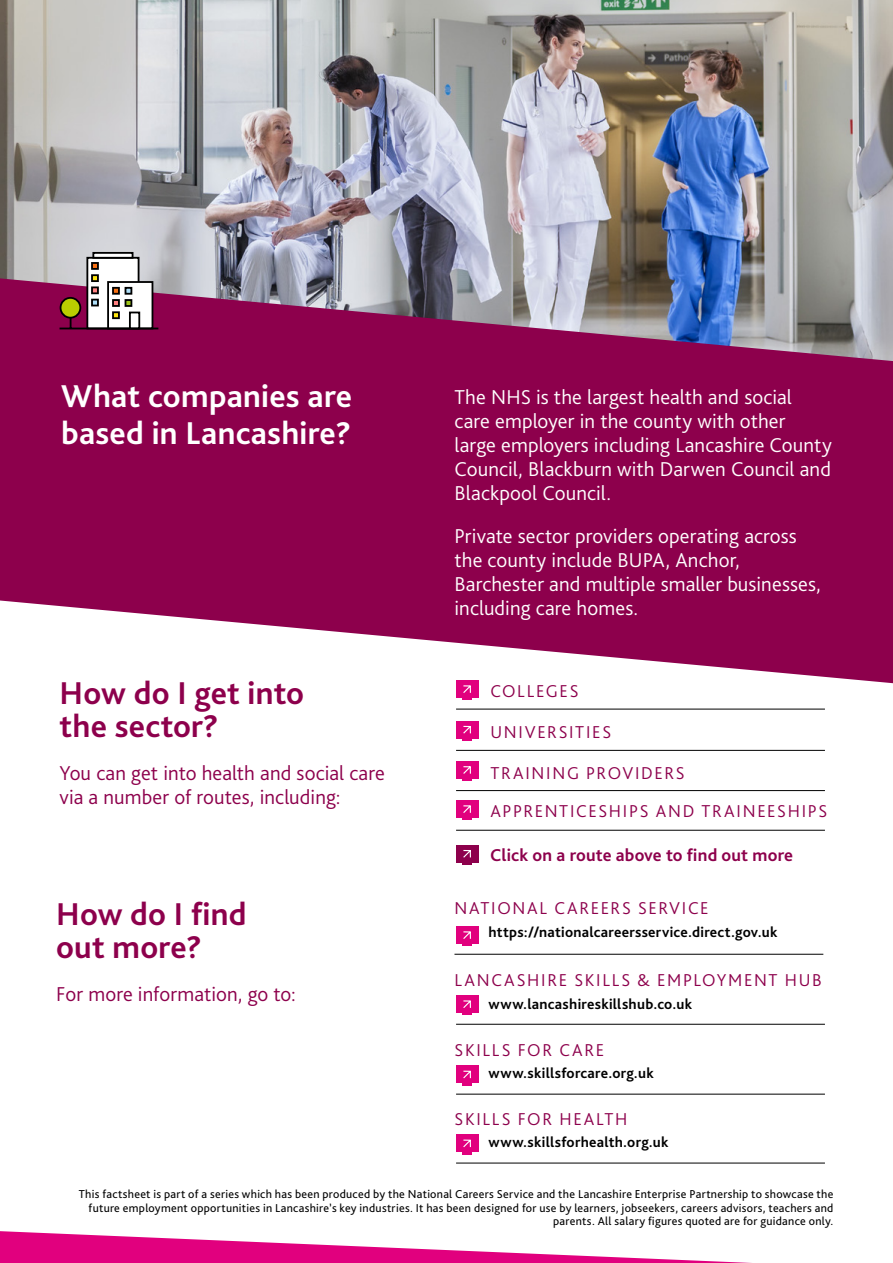
<style>
.page{position:relative;width:893px;height:1263px;background:#fff}
.page>*{position:absolute;margin:0;border:0;box-sizing:border-box;transform-origin:0 0}
.t1{font:700 33px/33px "Bliss Pro";letter-spacing:.01em;color:#8d004c}
.t2{font:700 33px/37.5px "Bliss Pro";letter-spacing:.01em;color:#fff}
.t3{font:300 21px/24px "Bliss Pro";letter-spacing:.005em;color:#fff}
.t4{font:300 21px/24px "Bliss Pro";color:#8d004c}
.t5{font:300 18px "Bliss Pro";letter-spacing:.095em;color:#8d004c}
.t6{font:700 18px "Bliss Pro";letter-spacing:.005em;color:#8d004c}
.t7{font:700 15px "Bliss Pro";letter-spacing:.02em;color:#000}
.t8{font:12px/13.5px "Bliss Pro";letter-spacing:.025em;color:#000;text-align:right}
</style>
<div class="page">
<img style="left:0;top:0;width:893px;height:278px">
<svg style="left:0;top:278px;width:893px;height:405px;background:#982967"></svg>
<svg style="left:0;top:1231px;width:752px;height:32px"></svg>
<div style="left:87px;top:258px;width:52px;height:70px;background:#fff"></div>
<div style="left:86px;top:257px;width:53px;height:72px;border:2px solid #000"></div>
<div style="left:93px;top:253px;width:40px;height:5px;background:#fff"></div>
<div style="left:92px;top:252px;width:41px;height:7px;border:2px solid #000"></div>
<div style="left:108px;top:282px;width:44px;height:46px;background:#fff"></div>
<div style="left:107px;top:281px;width:46px;height:48px;border:2px solid #000"></div>
<hr style="left:60px;top:328px;width:98px;height:1px;background:#000">
<svg style="left:70px;top:319px;width:2px;height:9px"></svg>
<div style="left:61px;top:298px;width:19px;height:20px;background:#bace00;border-radius:50%"></div>
<div style="left:60px;top:297px;width:21px;height:22px;border:2px solid #000;border-radius:50%"></div>
<div style="left:129px;top:312px;width:11px;height:17px;border:2px solid #000"></div>
<div style="left:91px;top:262px;width:8px;height:8px;border:2px solid #000"></div>
<div style="left:112px;top:287px;width:8px;height:8px;border:2px solid #000"></div>
<div style="left:125px;top:287px;width:7px;height:8px;border:2px solid #000"></div>
<div style="left:91px;top:274px;width:8px;height:8px;border:2px solid #000"></div>
<div style="left:112px;top:299px;width:8px;height:8px;border:2px solid #000"></div>
<div style="left:112px;top:311px;width:8px;height:8px;border:2px solid #000"></div>
<div style="left:125px;top:299px;width:7px;height:8px;border:2px solid #000"></div>
<div style="left:91px;top:286px;width:8px;height:8px;border:2px solid #000"></div>
<div style="left:91px;top:299px;width:8px;height:7px;border:2px solid #000"></div>
<hr style="left:454px;top:954px;width:369px;height:1px;background:#000">
<hr style="left:456px;top:1024px;width:369px;height:1px;background:#000">
<hr style="left:456px;top:1094px;width:369px;height:1px;background:#000">
<hr style="left:456px;top:1163px;width:369px;height:1px;background:#000">
<div style="left:456px;top:926px;width:22px;height:18px;background:#e1007e"></div>
<svg style="left:462px;top:931px;width:10px;height:15px"></svg>
<div style="left:456px;top:1066px;width:22px;height:17px;background:#e1007e"></div>
<svg style="left:462px;top:1070px;width:10px;height:15px"></svg>
<div style="left:456px;top:1134px;width:22px;height:18px;background:#e1007e"></div>
<svg style="left:462px;top:1139px;width:10px;height:15px"></svg>
<hr style="left:456px;top:709px;width:369px;height:1px;background:#000">
<hr style="left:456px;top:750px;width:369px;height:1px;background:#000">
<hr style="left:456px;top:830px;width:369px;height:1px;background:#000">
<hr style="left:456px;top:790px;width:369px;height:1px;background:#000">
<div style="left:456px;top:680px;width:22px;height:18px;background:#e1007e"></div>
<svg style="left:462px;top:685px;width:10px;height:15px"></svg>
<div style="left:456px;top:721px;width:22px;height:17px;background:#e1007e"></div>
<svg style="left:462px;top:725px;width:10px;height:15px"></svg>
<div style="left:456px;top:761px;width:22px;height:18px;background:#e1007e"></div>
<svg style="left:462px;top:766px;width:10px;height:15px"></svg>
<div style="left:456px;top:800px;width:22px;height:18px;background:#e1007e"></div>
<svg style="left:462px;top:805px;width:10px;height:15px"></svg>
<div style="left:456px;top:845px;width:22px;height:17px;background:#8d004c"></div>
<svg style="left:462px;top:850px;width:10px;height:14px"></svg>
<div style="left:456px;top:995px;width:22px;height:18px;background:#e1007e"></div>
<svg style="left:462px;top:1000px;width:10px;height:15px"></svg>
<h1 class="t2" style="left:61px;top:376px;width:292px">What companies are based in Lancashire?</h1>
<h2 class="t3" style="left:454px;top:384px;width:379px">The NHS is the largest health and social care employer in the county with other large employers including Lancashire County Council, Blackburn with Darwen Council and Blackpool Council.</h2>
<h2 class="t3" style="left:454px;top:523px;width:368px">Private sector providers operating across the county include BUPA, Anchor, Barchester and multiple smaller businesses, including care homes.</h2>
<h1 class="t1" style="left:60px;top:675px;width:246px">How do I get into the sector?</h1>
<h2 class="t4" style="left:60px;top:760px;width:327px">You can get into health and social care via a number of routes, including:</h2>
<h1 class="t1" style="left:56px;top:897px;width:192px">How do I find out more?</h1>
<h2 class="t4" style="left:56px;top:981px;width:241px">For more information, go to:</h2>
<h3 class="t5" style="left:490px;top:680px;width:90px">COLLEGES</h3>
<h3 class="t5" style="left:490px;top:721px;width:122px">UNIVERSITIES</h3>
<h3 class="t5" style="left:490px;top:762px;width:196px">TRAINING PROVIDERS</h3>
<h3 class="t5" style="left:490px;top:799px;width:339px">APPRENTICESHIPS AND TRAINEESHIPS</h3>
<h3 class="t6" style="left:490px;top:844px;width:304px">Click on a route above to find out more</h3>
<h3 class="t5" style="left:455px;top:897px;width:256px">NATIONAL CAREERS SERVICE</h3>
<p class="t7" style="left:489px;top:923px;width:290px">https://nationalcareersservice.direct.gov.uk</p>
<h3 class="t5" style="left:455px;top:969px;width:369px">LANCASHIRE SKILLS &amp; EMPLOYMENT HUB</h3>
<p class="t7" style="left:489px;top:995px;width:205px">www.lancashireskillshub.co.uk</p>
<h3 class="t5" style="left:455px;top:1039px;width:151px">SKILLS FOR CARE</h3>
<p class="t7" style="left:489px;top:1064px;width:167px">www.skillsforcare.org.uk</p>
<h3 class="t5" style="left:455px;top:1108px;width:174px">SKILLS FOR HEALTH</h3>
<p class="t7" style="left:489px;top:1133px;width:182px">www.skillsforhealth.org.uk</p>
<p class="t8" style="left:79px;top:1187px;width:756px">This factsheet is part of a series which has been produced by the National Careers Service and the Lancashire Enterprise Partnership to showcase the future employment opportunities in Lancashire’s key industries. It has been designed for use by learners, jobseekers, careers advisors, teachers and parents. All salary figures quoted are for guidance only.</p>
</div>
